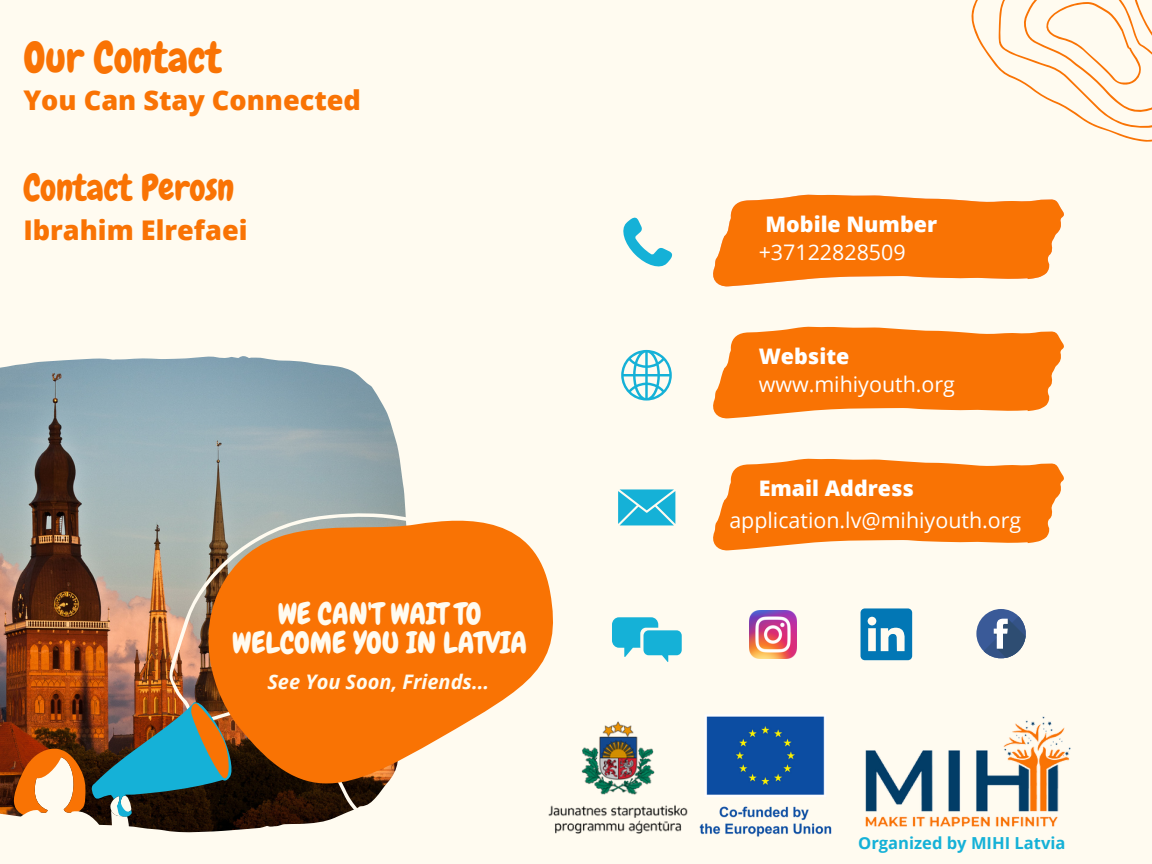
<style>
.page{position:relative;width:1152px;height:864px;background:#fffbf0}
.page>*{position:absolute;margin:0;border:0;box-sizing:border-box;transform-origin:0 0}
.t1{font:42.15px "Chewy";color:#f97304}
.t2{font:36.15px "Chewy";color:#f97304}
.t3{font:29.85px/29.2px "Chewy";color:#fffbf0;text-align:center}
.t4{font:800 27.15px "Open Sans";color:#f97304}
.t5{font:21.45px "Open Sans";color:#fff}
.t6{font:800 21.45px "Open Sans";color:#fff}
.t7{font:italic 700 19.95px "Open Sans";color:#fffbf0}
.t8{font:700 16.5px "Open Sans";color:#15b1d7}
</style>
<div class="page">
<svg style="left:713px;top:326px;width:351px;height:93px;fill:#f97304"></svg>
<svg style="left:971px;top:0;width:181px;height:142px"></svg>
<svg style="left:713px;top:194px;width:351px;height:93px;fill:#f97304"></svg>
<svg style="left:713px;top:458px;width:351px;height:93px;fill:#f97304"></svg>
<img style="left:0;top:356px;width:392px;height:346px">
<svg style="left:126px;top:428px;width:280px;height:403px;background:#a6a49d"></svg>
<svg style="left:193px;top:515px;width:360px;height:294px;background:#e48331"></svg>
<svg style="left:621px;top:350px;width:51px;height:51px"></svg>
<svg style="left:623px;top:217px;width:50px;height:50px"></svg>
<svg style="left:618px;top:489px;width:57px;height:36px;background:#36bbda"></svg>
<svg style="left:612px;top:617px;width:70px;height:45px"></svg>
<svg style="left:0;top:702px;width:232px;height:131px;background:#736854"></svg>
<div style="left:976px;top:609px;width:50px;height:49px;background:#3a5a98;border-radius:50%"></div>
<svg style="left:984px;top:616px;width:42px;height:43px"></svg>
<svg style="left:861px;top:608px;width:51px;height:52px"></svg>
<img style="left:749px;top:611px;width:48px;height:47px">
<img style="left:865px;top:716px;width:206px;height:111px">
<img style="left:710px;top:715px;width:122px;height:122px">
<img style="left:527px;top:671px;width:183px;height:164px">
<p class="t1" style="left:23px;top:31px;width:200px">Our Contact</p>
<p class="t4" style="left:23px;top:81px;width:339px">You Can Stay Connected</p>
<p class="t2" style="left:23px;top:165px;width:212px">Contact Perosn</p>
<p class="t4" style="left:23px;top:211px;width:226px">Ibrahim Elrefaei</p>
<p class="t3" style="left:232px;top:599px;width:296px">WE CAN'T WAIT TO<br>WELCOME YOU IN LATVIA</p>
<p class="t7" style="left:267px;top:668px;width:223px">See You Soon, Friends...</p>
<p class="t6" style="left:766px;top:209px;width:173px">Mobile Number</p>
<p class="t5" style="left:759px;top:237px;width:149px">+37122828509</p>
<p class="t6" style="left:759px;top:341px;width:92px">Website</p>
<p class="t5" style="left:759px;top:369px;width:198px">www.mihiyouth.org</p>
<p class="t6" style="left:759px;top:473px;width:157px">Email Address</p>
<p class="t5" style="left:729px;top:505px;width:294px">application.lv@mihiyouth.org</p>
<p class="t8" style="left:858px;top:832px;width:209px">Organized by MIHI Latvia</p>
</div>
